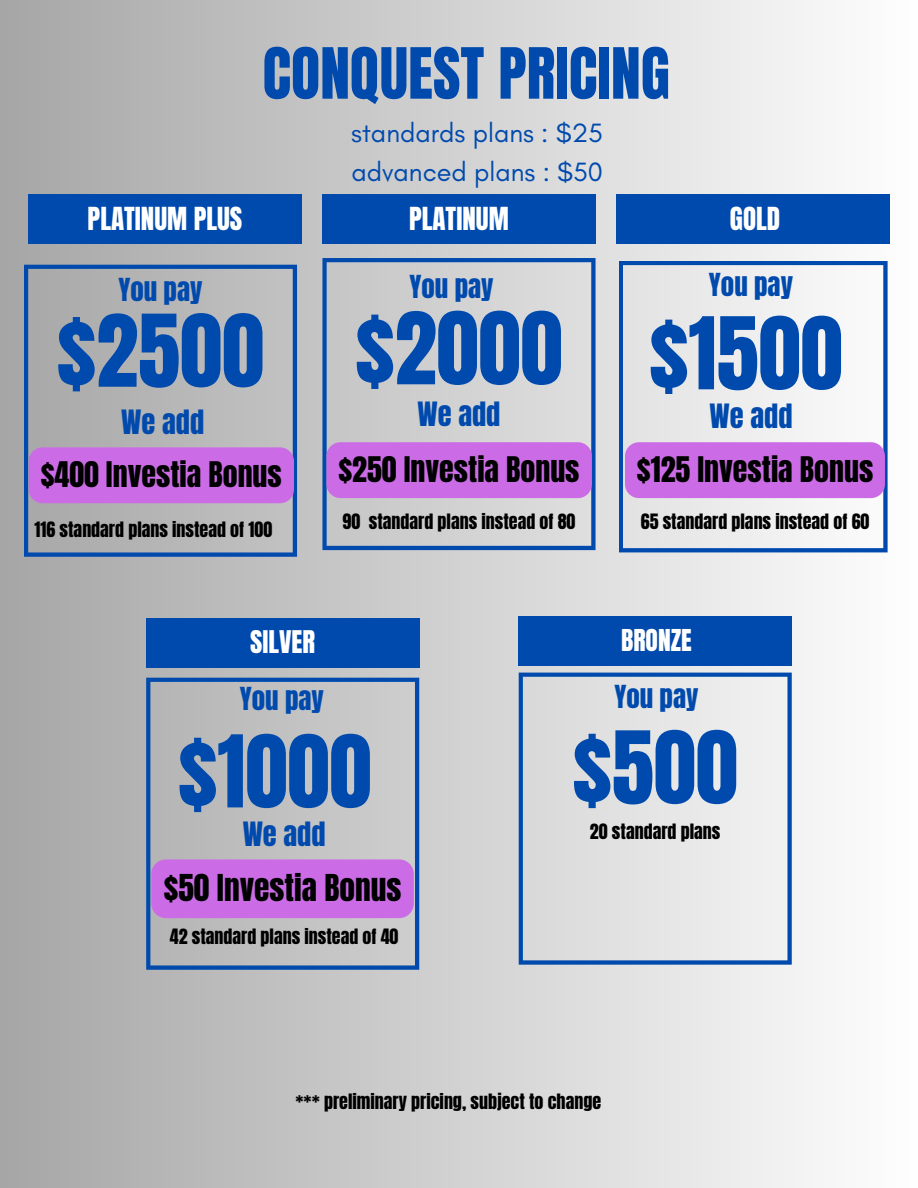
<style>
.page{position:relative;width:918px;height:1188px;background:#fff}
.page>*{position:absolute;margin:0;border:0;box-sizing:border-box;transform-origin:0 0}
.t1{font:85.05px "Anton";color:#004aad}
.t2{font:60px "Anton";color:#004aad}
.t3{font:31.5px "Anton";color:#000}
.t4{font:30px "Anton";color:#000}
.t5{font:28.5px "Anton";color:#004aad}
.t6{font:27px "Glacial Indifference";color:#004aad}
.t7{font:27px "Anton";color:#004aad}
.t8{font:27px "Anton";color:#fff}
.t9{font:26.55px "Anton";color:#fff}
.t10{font:25.65px "Anton";color:#fff}
.t11{font:18px "Anton";color:#000}
</style>
<div class="page">
<div style="left:0;top:0;width:918px;height:1188px;background:linear-gradient(to right,#a6a6a6,#fefefe)"></div>
<svg style="left:24px;top:265px;width:273px;height:292px;background:#a8adb4"></svg>
<div style="left:28px;top:194px;width:273px;height:50px;background:#004aad"></div>
<div style="left:322px;top:194px;width:274px;height:50px;background:#004aad"></div>
<div style="left:617px;top:194px;width:273px;height:50px;background:#004aad"></div>
<svg style="left:322px;top:258px;width:274px;height:292px;background:#c3c8cf"></svg>
<svg style="left:619px;top:261px;width:269px;height:291px;fill:#ededee"></svg>
<svg style="left:146px;top:678px;width:273px;height:292px;background:#b3b8bf"></svg>
<div style="left:146px;top:618px;width:273px;height:50px;background:#004aad"></div>
<div style="left:519px;top:616px;width:273px;height:50px;background:#004aad"></div>
<svg style="left:519px;top:673px;width:273px;height:292px;background:#d7dce1"></svg>
<div style="left:29px;top:447px;width:265px;height:56px;background:#cb6ce6"></div>
<div style="left:625px;top:442px;width:260px;height:56px;background:#cb6ce6"></div>
<div style="left:151px;top:859px;width:263px;height:59px;background:#cb6ce6"></div>
<div style="left:326px;top:442px;width:266px;height:56px;background:#cb6ce6"></div>
<p class="t8" style="left:88px;top:199px;width:156px">PLATINUM PLUS</p>
<p class="t7" style="left:118px;top:270px;width:86px">You pay</p>
<p class="t2" style="left:263px;top:30px;width:409px">CONQUEST PRICING</p>
<p class="t6" style="left:351px;top:116px;width:253px">standards plans : $25</p>
<p class="t6" style="left:351px;top:156px;width:253px">advanced plans : $50</p>
<p class="t8" style="left:409px;top:199px;width:101px">PLATINUM</p>
<p class="t8" style="left:730px;top:199px;width:52px">GOLD</p>
<p class="t7" style="left:409px;top:267px;width:86px">You pay</p>
<p class="t7" style="left:709px;top:265px;width:86px">You pay</p>
<p class="t1" style="left:57px;top:290px;width:209px">$2500</p>
<p class="t5" style="left:121px;top:402px;width:85px">We add</p>
<p class="t4" style="left:41px;top:453px;width:243px">$400 Investia Bonus</p>
<p class="t1" style="left:355px;top:288px;width:209px">$2000</p>
<p class="t1" style="left:649px;top:293px;width:195px">$1500</p>
<p class="t5" style="left:417px;top:393px;width:85px">We add</p>
<p class="t5" style="left:710px;top:396px;width:85px">We add</p>
<p class="t4" style="left:338px;top:448px;width:243px">$250 Investia Bonus</p>
<p class="t4" style="left:637px;top:448px;width:238px">$125 Investia Bonus</p>
<p class="t11" style="left:35px;top:517px;width:239px">116 standard plans instead of 100</p>
<p class="t11" style="left:342px;top:509px;width:235px">90 standard plans instead of 80</p>
<p class="t11" style="left:641px;top:509px;width:230px">65 standard plans instead of 60</p>
<p class="t9" style="left:250px;top:623px;width:66px">SILVER</p>
<p class="t10" style="left:621px;top:622px;width:72px">BRONZE</p>
<p class="t7" style="left:240px;top:679px;width:86px">You pay</p>
<p class="t7" style="left:614px;top:677px;width:86px">You pay</p>
<p class="t1" style="left:178px;top:711px;width:195px">$1000</p>
<p class="t5" style="left:243px;top:814px;width:85px">We add</p>
<p class="t3" style="left:164px;top:865px;width:239px">$50 Investia Bonus</p>
<p class="t11" style="left:170px;top:924px;width:230px">42 standard plans instead of 40</p>
<p class="t1" style="left:573px;top:707px;width:167px">$500</p>
<p class="t11" style="left:590px;top:818px;width:132px">20 standard plans</p>
<p class="t11" style="left:295px;top:1088px;width:307px">*** preliminary pricing, subject to change</p>
</div>
